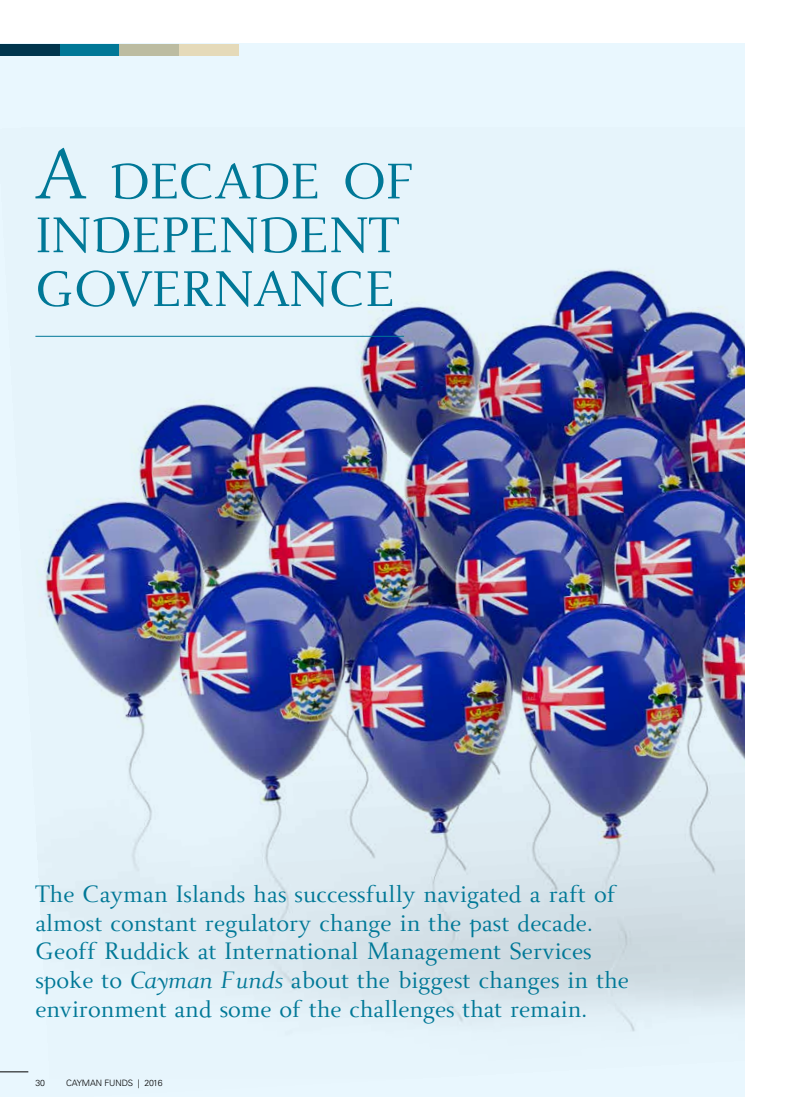
<style>
.page{position:relative;width:805px;height:1097px;background:#fff}
.page>*{position:absolute;margin:0;border:0;box-sizing:border-box;transform-origin:0 0}
.t1{font:52.5px/53.8px "Beln";letter-spacing:-.005em;color:#007897}
.t2{font:25px/28.8px "Beln";color:#007897}
.t3{font:300 8.75px "Univers";letter-spacing:-.01em;color:#000}
.s1{font-size:75px}
.s2{font-style:italic}
</style>
<div class="page">
<div style="left:0;top:44px;width:744px;height:1052px;background:#e9f7fe"></div>
<img style="left:0;top:269px;width:744px;height:804px">
<svg style="left:0;top:1071px;width:28px;height:1px"></svg>
<div style="left:179px;top:44px;width:60px;height:11px;background:#e5dab9"></div>
<div style="left:119px;top:44px;width:60px;height:11px;background:#bcbca1"></div>
<div style="left:59px;top:44px;width:60px;height:11px;background:#007897"></div>
<div style="left:0;top:44px;width:60px;height:11px;background:#00354d"></div>
<hr style="left:35px;top:336px;width:369px;height:1px;background:#007897">
<h1 class="t1" style="left:35px;top:157px;width:380px"><span class="s1">A</span> DECADE OF<br>INDEPENDENT<br>GOVERNANCE</h1>
<p class="t2" style="left:35px;top:880px;width:595px">The Cayman Islands has successfully navigated a raft of almost constant regulatory change in the past decade.<br>Geoff Ruddick at International Management Services spoke to <span class="s2">Cayman Funds</span> about the biggest changes in the environment and some of the challenges that remain.</p>
<p class="t3" style="left:35px;top:1077px;width:11px">30</p>
<p class="t3" style="left:66px;top:1077px;width:98px">CAYMAN FUNDS | 2016</p>
</div>
